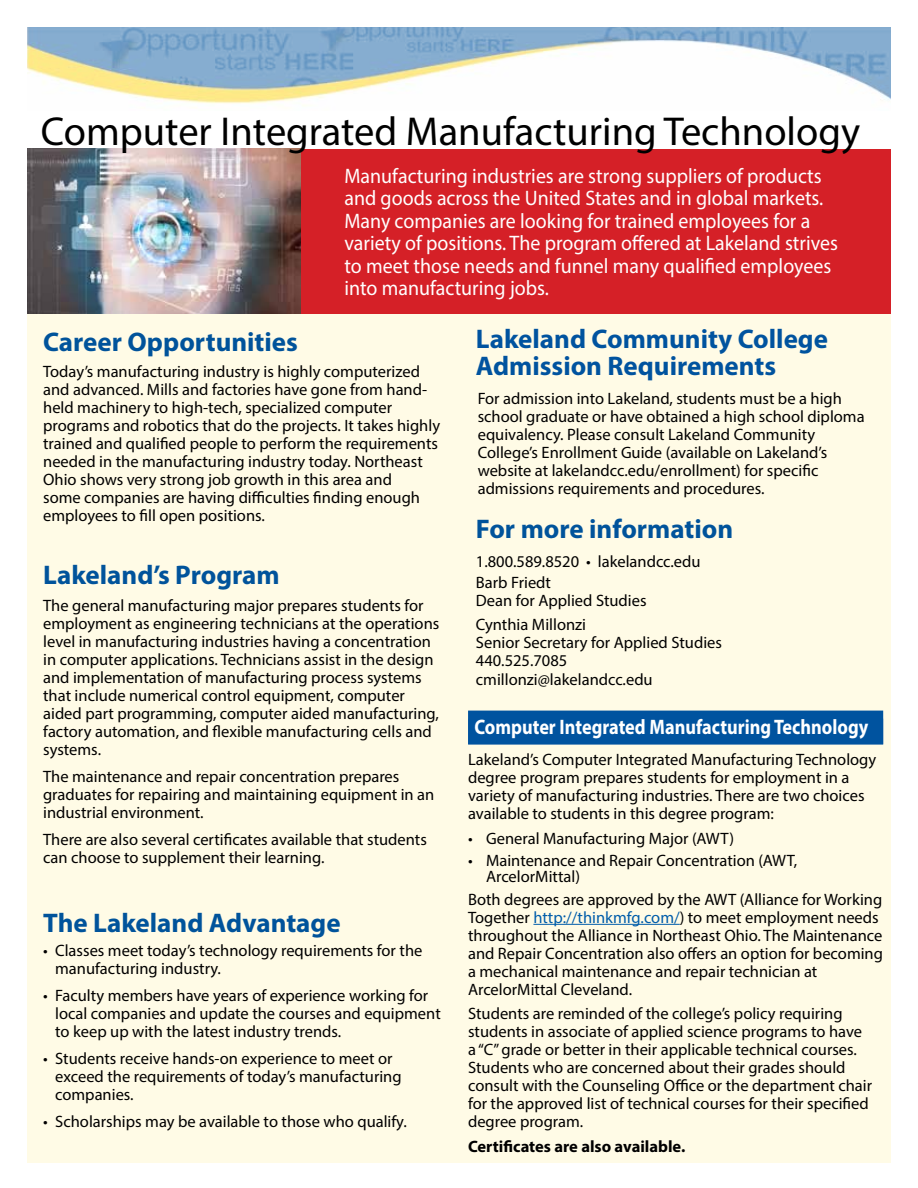
<style>
.page{position:relative;width:918px;height:1188px;background:#fff}
.page>*{position:absolute;margin:0;border:0;box-sizing:border-box;transform-origin:0 0}
.t1{font:40.5px "Myriad Pro";color:#000}
.t2{font:700 27px "Myriad Pro";color:#00539b}
.t3{font:700 27px/27px "Myriad Pro";color:#00539f}
.t4{font:21px/22.5px "Myriad Pro";color:#fff;scale:.95 1}
.t5{font:700 21px "Myriad Pro";color:#fff;scale:.87 1}
.t6{font:16.5px/18px "Myriad Pro";color:#000}
.t7{font:700 16.5px "Myriad Pro";color:#000}
.s1{color:#005daa}
</style>
<div class="page">
<img style="left:27px;top:148px;width:276px;height:166px">
<img style="left:27px;top:27px;width:864px;height:79px">
<div style="left:27px;top:314px;width:864px;height:848px;background:#fffbe6"></div>
<div style="left:301px;top:149px;width:590px;height:165px;background:#d52027"></div>
<hr style="left:533px;top:924px;width:147px;height:1px;background:#005daa">
<div style="left:468px;top:711px;width:415px;height:34px;background:#00539f;border:2px solid #00539f"></div>
<h1 class="t1" style="left:41px;top:107px;width:821px">Computer Integrated Manufacturing Technology</h1>
<p class="t4" style="left:344px;top:164px;width:521px">Manufacturing industries are strong suppliers of products and goods across the United States and in global markets.<br>Many companies are looking for trained employees for a variety of positions. The program offered at Lakeland strives to meet those needs and funnel many qualified employees into manufacturing jobs.</p>
<h2 class="t2" style="left:43px;top:324px;width:256px">Career Opportunities</h2>
<p class="t6" style="left:43px;top:362px;width:398px">Today’s manufacturing industry is highly computerized and advanced. Mills and factories have gone from hand&shy;held machinery to high-tech, specialized computer programs and robotics that do the projects. It takes highly trained and qualified people to perform the requirements needed in the manufacturing industry today. Northeast Ohio shows very strong job growth in this area and<br>some companies are having difficulties finding enough employees to fill open positions.</p>
<h2 class="t2" style="left:43px;top:558px;width:238px">Lakeland’s Program</h2>
<p class="t6" style="left:43px;top:596px;width:398px">The general manufacturing major prepares students for employment as engineering technicians at the operations level in manufacturing industries having a concentration in computer applications. Technicians assist in the design and implementation of manufacturing process systems that include numerical control equipment, computer aided part programming, computer aided manufacturing, factory automation, and flexible manufacturing cells and systems.</p>
<p class="t6" style="left:43px;top:767px;width:393px">The maintenance and repair concentration prepares graduates for repairing and maintaining equipment in an industrial environment.</p>
<p class="t6" style="left:43px;top:830px;width:385px">There are also several certificates available that students can choose to supplement their learning.</p>
<h2 class="t2" style="left:43px;top:905px;width:299px">The Lakeland Advantage</h2>
<p class="t6" style="left:55px;top:942px;width:369px;text-indent:-12px">• Classes meet today’s technology requirements for the manufacturing industry.</p>
<p class="t6" style="left:55px;top:987px;width:387px;text-indent:-12px">• Faculty members have years of experience working for local companies and update the courses and equipment to keep up with the latest industry trends.</p>
<p class="t6" style="left:55px;top:1050px;width:348px;text-indent:-12px">• Students receive hands-on experience to meet or exceed the requirements of today’s manufacturing companies.</p>
<p class="t6" style="left:43px;top:1113px;width:365px">• Scholarships may be available to those who qualify.</p>
<h2 class="t3" style="left:476px;top:325px;width:354px">Lakeland Community College<br>Admission Requirements</h2>
<p class="t6" style="left:478px;top:390px;width:388px">For admission into Lakeland, students must be a high school graduate or have obtained a high school diploma equivalency. Please consult Lakeland Community College’s Enrollment Guide (available on Lakeland’s website at lakelandcc.edu/enrollment) for specific admissions requirements and procedures.</p>
<h2 class="t2" style="left:476px;top:512px;width:259px">For more information</h2>
<p class="t6" style="left:476px;top:551px;width:226px;line-height:21px">1.800.589.8520 • lakelandcc.edu<br>Barb Friedt</p>
<p class="t6" style="left:476px;top:588px;width:172px;line-height:24px">Dean for Applied Studies<br>Cynthia Millonzi</p>
<p class="t6" style="left:476px;top:633px;width:248px">Senior Secretary for Applied Studies<br>440.525.7085</p>
<p class="t6" style="left:476px;top:671px;width:178px">cmillonzi@lakelandcc.edu</p>
<p class="t5" style="left:474px;top:713px;width:454px">Computer Integrated Manufacturing Technology</p>
<p class="t6" style="left:468px;top:750px;width:410px">Lakeland’s Computer Integrated Manufacturing Technology degree program prepares students for employment in a variety of manufacturing industries. There are two choices available to students in this degree program:</p>
<p class="t6" style="left:468px;top:829px;width:268px">• General Manufacturing Major (AWT)</p>
<p class="t6" style="left:486px;top:853px;width:313px;line-height:15.8px;text-indent:-18px">• Maintenance and Repair Concentration (AWT,<br>ArcelorMittal)</p>
<p class="t6" style="left:468px;top:890px;width:416px">Both degrees are approved by the AWT (Alliance for Working Together <span class="s1">http://thinkmfg.com/</span>) to meet employment needs throughout the Alliance in Northeast Ohio. The Maintenance and Repair Concentration also offers an option for becoming a mechanical maintenance and repair technician at ArcelorMittal Cleveland.</p>
<p class="t6" style="left:468px;top:1005px;width:406px">Students are reminded of the college’s policy requiring students in associate of applied science programs to have a “C” grade or better in their applicable technical courses.<br>Students who are concerned about their grades should consult with the Counseling Office or the department chair for the approved list of technical courses for their specified degree program.</p>
<p class="t7" style="left:468px;top:1136px;width:219px">Certificates are also available.</p>
</div>
